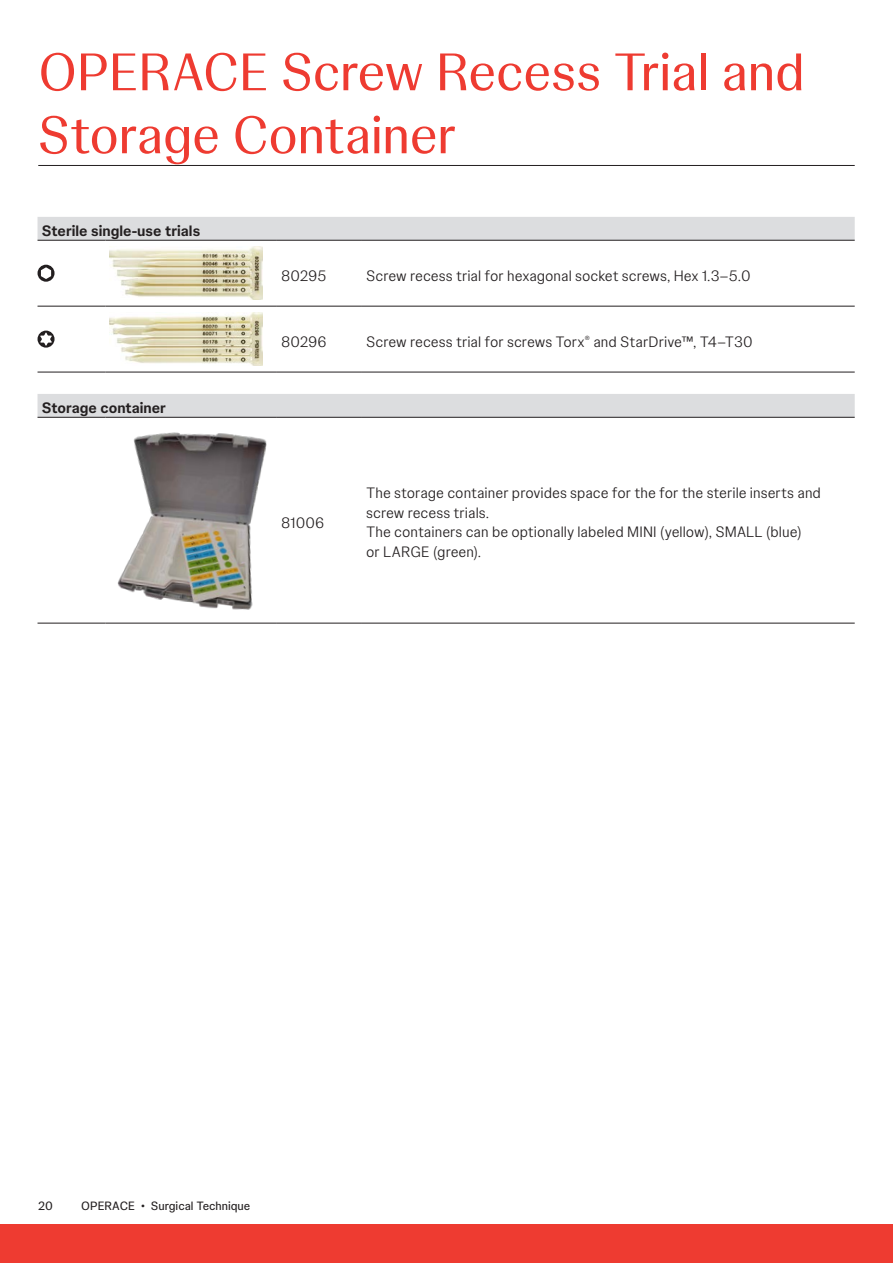
<style>
.page{position:relative;width:893px;height:1263px;background:#fff}
.page>*{position:absolute;margin:0;border:0;box-sizing:border-box;transform-origin:0 0}
.Headline{font:52.5px/63px "Johnson Display";color:#ee3b31}
.Table_Cell_body{font:300 15px/19.5px "Johnson Text";color:#231f20}
.Paragraph_Header{font:700 15px "Johnson Text";color:#231f20}
.t1{font:12px "Johnson Text";color:#231f20}
</style>
<div class="page">
<svg style="left:38px;top:217px;width:817px;height:200px"></svg>
<hr style="left:38px;top:240px;width:68px;height:1px;background:#231f20">
<hr style="left:106px;top:240px;width:171px;height:1px;background:#231f20">
<hr style="left:277px;top:240px;width:85px;height:1px;background:#231f20">
<hr style="left:362px;top:240px;width:493px;height:1px;background:#231f20">
<hr style="left:38px;top:306px;width:68px;height:1px;background:#231f20">
<hr style="left:38px;top:372px;width:68px;height:1px;background:#231f20">
<hr style="left:106px;top:372px;width:171px;height:1px;background:#231f20">
<hr style="left:277px;top:372px;width:85px;height:1px;background:#231f20">
<hr style="left:362px;top:372px;width:493px;height:1px;background:#231f20">
<hr style="left:38px;top:417px;width:68px;height:1px;background:#231f20">
<hr style="left:106px;top:417px;width:171px;height:1px;background:#231f20">
<hr style="left:277px;top:417px;width:85px;height:1px;background:#231f20">
<hr style="left:362px;top:417px;width:493px;height:1px;background:#231f20">
<hr style="left:38px;top:623px;width:68px;height:1px;background:#231f20">
<hr style="left:106px;top:306px;width:171px;height:1px;background:#231f20">
<hr style="left:277px;top:306px;width:85px;height:1px;background:#231f20">
<hr style="left:362px;top:306px;width:493px;height:1px;background:#231f20">
<hr style="left:106px;top:623px;width:171px;height:1px;background:#231f20">
<hr style="left:277px;top:623px;width:85px;height:1px;background:#231f20">
<hr style="left:362px;top:623px;width:493px;height:1px;background:#231f20">
<svg style="left:38px;top:265px;width:17px;height:17px"></svg>
<svg style="left:41px;top:267px;width:10px;height:12px"></svg>
<img style="left:110px;top:246px;width:153px;height:54px">
<svg style="left:38px;top:331px;width:17px;height:17px"></svg>
<svg style="left:40px;top:333px;width:12px;height:12px"></svg>
<img style="left:110px;top:312px;width:153px;height:54px">
<img style="left:117px;top:432px;width:150px;height:178px">
<div style="left:0;top:1225px;width:893px;height:38px;background:#ee3b31"></div>
<hr style="left:38px;top:165px;width:817px;height:1px;background:#231f20">
<p class="Headline" style="left:38px;top:37px;width:767px">OPERACE Screw Recess Trial and<br>Storage Container</p>
<p class="Paragraph_Header" style="left:42px;top:219px;width:160px">Sterile single-use trials</p>
<p class="Paragraph_Header" style="left:42px;top:396px;width:126px">Storage container</p>
<p class="Table_Cell_body" style="left:281px;top:265px;width:47px">80295</p>
<p class="Table_Cell_body" style="left:366px;top:265px;width:386px">Screw recess trial for hexagonal socket screws, Hex 1.3–5.0</p>
<p class="Table_Cell_body" style="left:281px;top:331px;width:47px">80296</p>
<p class="Table_Cell_body" style="left:366px;top:331px;width:388px">Screw recess trial for screws Torx<sup>®</sup> and StarDrive™, T4–T30</p>
<p class="Table_Cell_body" style="left:281px;top:512px;width:44px">81006</p>
<p class="Table_Cell_body" style="left:366px;top:482px;width:456px">The storage container provides space for the for the sterile inserts and screw recess trials.<br>The containers can be optionally labeled MINI (yellow), SMALL (blue)<br>or LARGE (green).</p>
<p class="t1" style="left:38px;top:1197px;width:16px">20</p>
<p class="t1" style="left:81px;top:1197px;width:171px">OPERACE • Surgical Technique</p>
</div>
